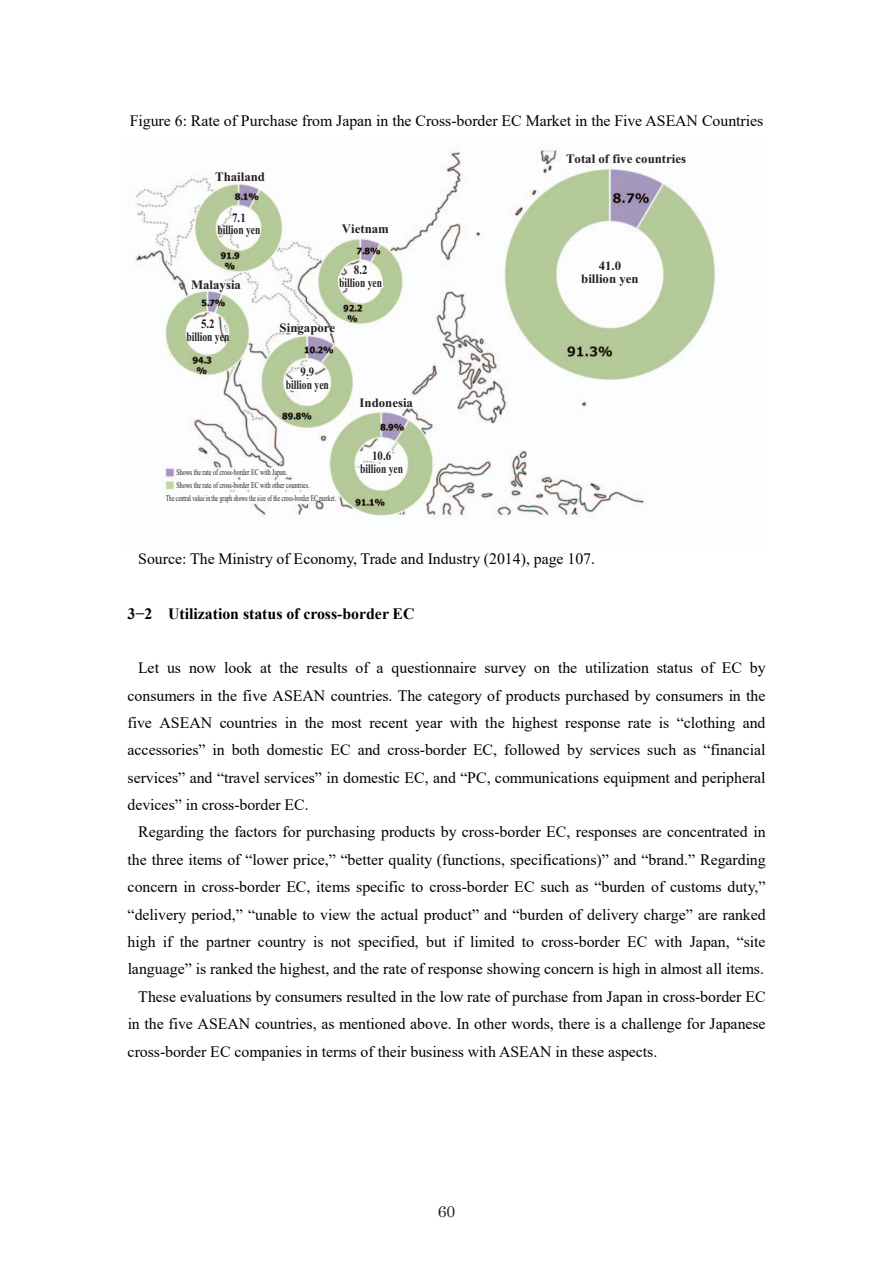
<style>
.page{position:relative;width:893px;height:1263px;background:#fff}
.page>*{position:absolute;margin:0;border:0;box-sizing:border-box;transform-origin:0 0}
.t1{font:15.9px "Times New Roman";color:#000}
.t2{font:700 15.9px "Times New Roman";letter-spacing:-.005em;color:#000}
.t3{font:15.75px "Century";color:#231f20}
.t4{font:700 13.2px "Arial";color:#282828}
.t5{font:700 12.9px/12.9px "Times New Roman";color:#231f20;text-align:center}
.t6{font:700 12.9px/12.9px "Times New Roman";color:#231f20;text-align:center;scale:.85 1}
.t7{font:700 10.95px "Meiryo";color:#000}
.t8{font:10.2px/12.5px "MS P Gothic";color:#000}
.t9{font:700 9.3px "Meiryo";color:#000}
.t10{font:700 9.3px "Tahoma";letter-spacing:.03em;color:#282828}
.t11{font:8.55px "Times New Roman";color:#231f20;scale:.7 1}
.t12{font:8.55px "Times New Roman";color:#231f20;scale:.65 1}
.s1{font-family:"Meiryo"}
.s2{font-family:"MS P Gothic";font-weight:400}
.s3{color:#c3de95}
</style>
<div class="page">
<img style="left:135px;top:149px;width:581px;height:369px">
<svg style="left:321px;top:236px;width:87px;height:87px"></svg>
<svg style="left:265px;top:331px;width:173px;height:180px"></svg>
<p class="t1" style="left:130px;top:109px;width:635px">Figure 6: Rate of Purchase from Japan in the Cross-border EC Market in the Five ASEAN Countries</p>
<p class="t5" style="left:215px;top:170px;width:51px">Thailand</p>
<p class="t9" style="left:234px;top:171px;width:20px">タイ</p>
<p class="t6" style="left:217px;top:211px;width:52px">7.1 billion yen</p>
<p class="t10" style="left:229px;top:221px;width:33px">71<span class="s1">億円</span></p>
<p class="t9" style="left:189px;top:276px;width:48px">マレーシア</p>
<p class="t5" style="left:191px;top:278px;width:51px">Malaysia</p>
<p class="t6" style="left:186px;top:317px;width:52px">5.2 billion yen</p>
<p class="t10" style="left:198px;top:323px;width:33px">52<span class="s1">億円</span></p>
<p class="t5" style="left:342px;top:222px;width:49px">Vietnam</p>
<p class="t9" style="left:346px;top:223px;width:39px">ベトナム</p>
<p class="t5" style="left:566px;top:152px;width:122px">Total of five countries</p>
<p class="t7" style="left:585px;top:155px;width:52px">5ヵ国合計</p>
<p class="t5" style="left:581px;top:259px;width:59px">41.0 billion yen</p>
<p class="t6" style="left:339px;top:263px;width:52px">8.2 billion yen</p>
<p class="t10" style="left:349px;top:274px;width:33px">82<span class="s1">億円</span></p>
<p class="t4" style="left:586px;top:265px;width:50px">410<span class="s2">億円</span></p>
<p class="t5" style="left:280px;top:321px;width:57px">Singapore</p>
<p class="t9" style="left:286px;top:323px;width:58px">シンガポール</p>
<p class="t6" style="left:286px;top:365px;width:52px">9.9 billion yen</p>
<p class="t10" style="left:292px;top:372px;width:33px">99<span class="s1">億円</span></p>
<p class="t9" style="left:357px;top:394px;width:58px">インドネシア</p>
<p class="t5" style="left:360px;top:396px;width:55px">Indonesia</p>
<p class="t11" style="left:176px;top:466px;width:160px">Shows the rate of cross-border EC with Japan.</p>
<p class="t11" style="left:176px;top:479px;width:192px">Shows the rate of cross-border EC with other countries.</p>
<p class="t12" style="left:166px;top:492px;width:263px">The central value in the graph shows the size of the cross-border EC market.</p>
<p class="t8" style="left:171px;top:472px;width:142px"><span class="s3">■</span>は他国への越境率<br>グラフ中央値は越境EC市場規模</p>
<p class="t6" style="left:360px;top:449px;width:52px">10.6 billion yen</p>
<p class="t10" style="left:364px;top:454px;width:39px">106<span class="s1">億円</span></p>
<p class="t1" style="left:138px;top:547px;width:458px">Source: The Ministry of Economy, Trade and Industry (2014), page 107.</p>
<p class="t2" style="left:128px;top:602px;width:288px">3−2 Utilization status of cross-border EC</p>
<p class="t1" style="left:138px;top:656px;width:629px">Let us now look at the results of a questionnaire survey on the utilization status of EC by</p>
<p class="t1" style="left:128px;top:684px;width:639px">consumers in the five ASEAN countries. The category of products purchased by consumers in the</p>
<p class="t1" style="left:128px;top:711px;width:639px">five ASEAN countries in the most recent year with the highest response rate is “clothing and</p>
<p class="t1" style="left:128px;top:739px;width:639px">accessories” in both domestic EC and cross-border EC, followed by services such as “financial</p>
<p class="t1" style="left:128px;top:766px;width:639px">services” and “travel services” in domestic EC, and “PC, communications equipment and peripheral</p>
<p class="t1" style="left:128px;top:793px;width:183px">devices” in cross-border EC.</p>
<p class="t1" style="left:138px;top:821px;width:629px">Regarding the factors for purchasing products by cross-border EC, responses are concentrated in</p>
<p class="t1" style="left:128px;top:848px;width:639px">the three items of “lower price,” “better quality (functions, specifications)” and “brand.” Regarding</p>
<p class="t1" style="left:128px;top:876px;width:639px">concern in cross-border EC, items specific to cross-border EC such as “burden of customs duty,”</p>
<p class="t1" style="left:128px;top:903px;width:639px">“delivery period,” “unable to view the actual product” and “burden of delivery charge” are ranked</p>
<p class="t1" style="left:128px;top:930px;width:639px">high if the partner country is not specified, but if limited to cross-border EC with Japan, “site</p>
<p class="t1" style="left:128px;top:958px;width:638px">language” is ranked the highest, and the rate of response showing concern is high in almost all items.</p>
<p class="t1" style="left:138px;top:985px;width:629px">These evaluations by consumers resulted in the low rate of purchase from Japan in cross-border EC</p>
<p class="t1" style="left:128px;top:1012px;width:639px">in the five ASEAN countries, as mentioned above. In other words, there is a challenge for Japanese</p>
<p class="t1" style="left:128px;top:1040px;width:531px">cross-border EC companies in terms of their business with ASEAN in these aspects.</p>
<p class="t3" style="left:438px;top:1198px;width:19px">60</p>
</div>
